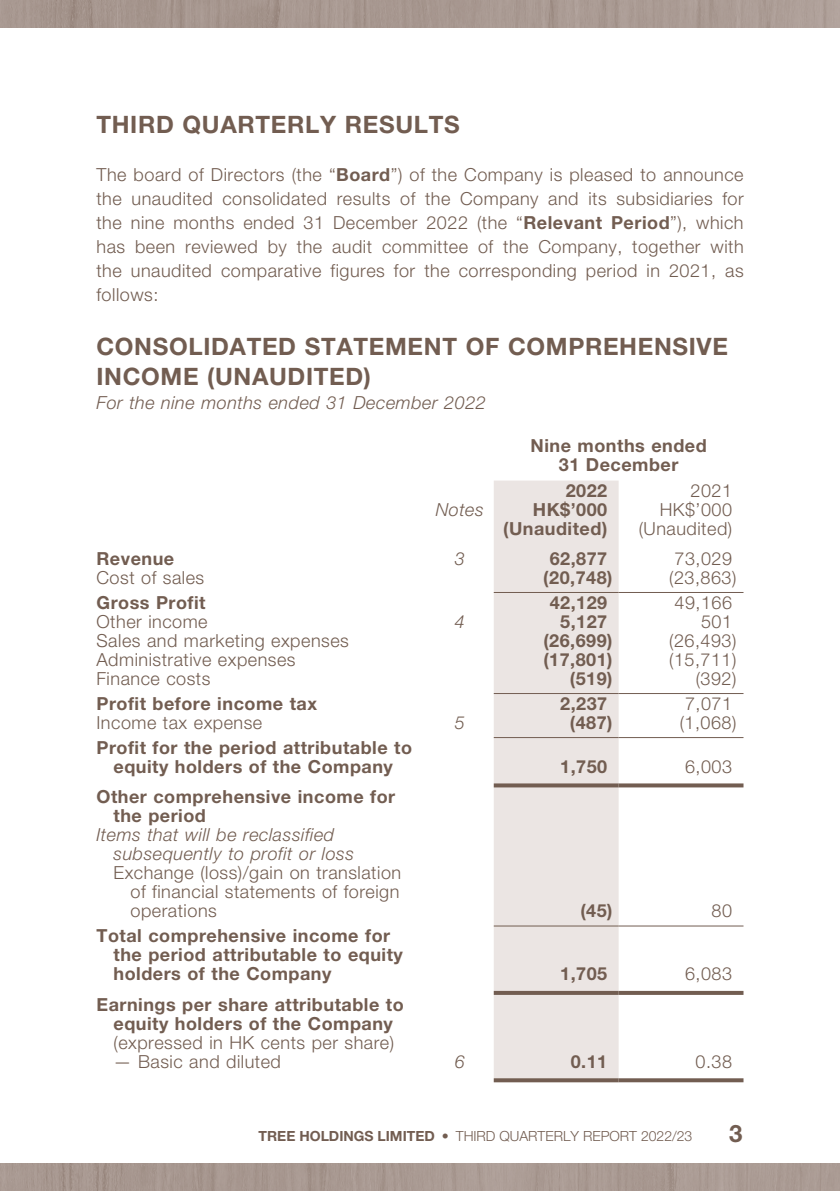
<style>
.page{position:relative;width:840px;height:1191px;background:#fff}
.page>*{position:absolute;margin:0;border:0;box-sizing:border-box;transform-origin:0 0}
.t1{font:700 24px/30px "Helvetica Neue LT Std";letter-spacing:.03em;color:#725d51}
.t2{font:300 18px/24px "Helvetica Neue LT Std";letter-spacing:.03em;color:#725d51;text-align:justify}
.t3{font:700 18px/19px "Helvetica Neue LT Std";letter-spacing:.03em;color:#725d51;text-align:center}
.t4{font:italic 300 18px/19px "Helvetica Neue LT Std";letter-spacing:.03em;color:#725d51}
.t5{font:300 14px "Helvetica Neue LT Std";color:#725d51}
.s1{font-weight:700}
</style>
<div class="page">
<img style="left:0;top:0;width:839px;height:1191px">
<div style="left:0;top:28px;width:839px;height:1134px;background:#fff"></div>
<div style="left:493px;top:480px;width:125px;height:598px;background:#ebe5e3"></div>
<hr style="left:493px;top:592px;width:125px;height:1px;background:#725d51">
<hr style="left:618px;top:592px;width:125px;height:1px;background:#725d51">
<hr style="left:493px;top:693px;width:125px;height:1px;background:#725d51">
<hr style="left:618px;top:693px;width:125px;height:1px;background:#725d51">
<hr style="left:493px;top:737px;width:125px;height:1px;background:#725d51">
<hr style="left:618px;top:737px;width:125px;height:1px;background:#725d51">
<svg style="left:493px;top:783px;width:125px;height:4px"></svg>
<svg style="left:618px;top:783px;width:125px;height:4px"></svg>
<hr style="left:493px;top:925px;width:125px;height:1px;background:#725d51">
<hr style="left:618px;top:925px;width:125px;height:1px;background:#725d51">
<svg style="left:493px;top:991px;width:125px;height:4px"></svg>
<svg style="left:618px;top:991px;width:125px;height:4px"></svg>
<svg style="left:493px;top:1078px;width:125px;height:4px"></svg>
<svg style="left:618px;top:1078px;width:125px;height:4px"></svg>
<h1 class="t1" style="left:96px;top:109px;width:364px">THIRD QUARTERLY RESULTS</h1>
<p class="t2" style="left:96px;top:163px;width:648px">The board of Directors (the “<span class="s1">Board</span>”) of the Company is pleased to announce the unaudited consolidated results of the Company and its subsidiaries for the nine months ended 31 December 2022 (the “<span class="s1">Relevant Period</span>”), which has been reviewed by the audit committee of the Company, together with the unaudited comparative figures for the corresponding period in 2021, as follows:</p>
<h1 class="t1" style="left:96px;top:331px;width:632px">CONSOLIDATED STATEMENT OF COMPREHENSIVE<br>INCOME (UNAUDITED)</h1>
<p class="t4" style="left:96px;top:393px;width:390px">For the nine months ended 31 December 2022</p>
<p class="t3" style="left:530px;top:436px;width:178px">Nine months ended<br>31 December</p>
<p class="t3" style="left:565px;top:480px;width:43px">2022</p>
<p class="t2" style="left:690px;top:478px;width:43px">2021</p>
<p class="t4" style="left:435px;top:499px;width:50px">Notes</p>
<p class="t3" style="left:532px;top:499px;width:76px">HK$’000</p>
<p class="t2" style="left:659px;top:497px;width:74px">HK$’000</p>
<p class="t3" style="left:503px;top:518px;width:106px">(Unaudited)</p>
<p class="t2" style="left:638px;top:516px;width:95px">(Unaudited)</p>
<p class="t3" style="left:96px;top:548px;width:79px">Revenue</p>
<p class="t4" style="left:454px;top:549px;width:12px">3</p>
<p class="t3" style="left:549px;top:548px;width:59px">62,877</p>
<p class="t2" style="left:674px;top:546px;width:59px">73,029</p>
<p class="t2" style="left:96px;top:565px;width:109px">Cost of sales</p>
<p class="t3" style="left:543px;top:567px;width:71px">(20,748)</p>
<p class="t2" style="left:668px;top:565px;width:69px">(23,863)</p>
<p class="t3" style="left:96px;top:592px;width:111px">Gross Profit</p>
<p class="t3" style="left:549px;top:592px;width:59px">42,129</p>
<p class="t2" style="left:674px;top:590px;width:59px">49,166</p>
<p class="t2" style="left:96px;top:609px;width:113px">Other income</p>
<p class="t4" style="left:454px;top:612px;width:12px">4</p>
<p class="t3" style="left:560px;top:611px;width:49px">5,127</p>
<p class="t2" style="left:700px;top:609px;width:33px">501</p>
<p class="t2" style="left:96px;top:628px;width:254px">Sales and marketing expenses</p>
<p class="t3" style="left:543px;top:630px;width:71px">(26,699)</p>
<p class="t2" style="left:668px;top:628px;width:69px">(26,493)</p>
<p class="t2" style="left:96px;top:647px;width:200px">Administrative expenses</p>
<p class="t3" style="left:543px;top:649px;width:71px">(17,801)</p>
<p class="t2" style="left:668px;top:647px;width:69px">(15,711)</p>
<p class="t2" style="left:96px;top:666px;width:115px">Finance costs</p>
<p class="t3" style="left:569px;top:668px;width:44px">(519)</p>
<p class="t2" style="left:695px;top:666px;width:42px">(392)</p>
<p class="t3" style="left:96px;top:693px;width:222px">Profit before income tax</p>
<p class="t3" style="left:560px;top:693px;width:49px">2,237</p>
<p class="t2" style="left:684px;top:691px;width:49px">7,071</p>
<p class="t2" style="left:96px;top:710px;width:167px">Income tax expense</p>
<p class="t4" style="left:454px;top:713px;width:12px">5</p>
<p class="t3" style="left:569px;top:712px;width:44px">(487)</p>
<p class="t2" style="left:679px;top:710px;width:58px">(1,068)</p>
<p class="t3" style="left:96px;top:737px;width:317px">Profit for the period attributable to equity holders of the Company</p>
<p class="t3" style="left:560px;top:756px;width:49px">1,750</p>
<p class="t2" style="left:684px;top:754px;width:49px">6,003</p>
<p class="t3" style="left:113px;top:787px;width:283px;text-align:left;text-indent:-17px">Other comprehensive income for the period</p>
<p class="t4" style="left:113px;top:825px;width:242px;text-indent:-17px">Items that will be reclassified subsequently to profit or loss</p>
<p class="t2" style="left:130px;top:863px;width:272px;line-height:19px;text-indent:-17px">Exchange (loss)/gain on translation of financial statements of foreign operations</p>
<p class="t3" style="left:113px;top:926px;width:291px;text-align:left;text-indent:-17px">Total comprehensive income for the period attributable to equity holders of the Company</p>
<p class="t3" style="left:580px;top:901px;width:34px">(45)</p>
<p class="t2" style="left:711px;top:898px;width:22px">80</p>
<p class="t3" style="left:560px;top:964px;width:49px">1,705</p>
<p class="t2" style="left:684px;top:961px;width:49px">6,083</p>
<p class="t3" style="left:96px;top:994px;width:308px">Earnings per share attributable to equity holders of the Company</p>
<p class="t2" style="left:113px;top:1030px;width:282px">(expressed in HK cents per share)</p>
<p class="t2" style="left:113px;top:1049px;width:169px">— Basic and diluted</p>
<p class="t4" style="left:454px;top:1051px;width:12px">6</p>
<p class="t3" style="left:570px;top:1051px;width:38px">0.11</p>
<p class="t2" style="left:695px;top:1049px;width:38px">0.38</p>
<p class="t5" style="left:258px;top:1127px;width:435px"><span class="s1">TREE HOLDINGS LIMITED</span> • THIRD QUARTERLY REPORT 2022/23</p>
<h1 class="t1" style="left:729px;top:1118px;width:15px">3</h1>
</div>
